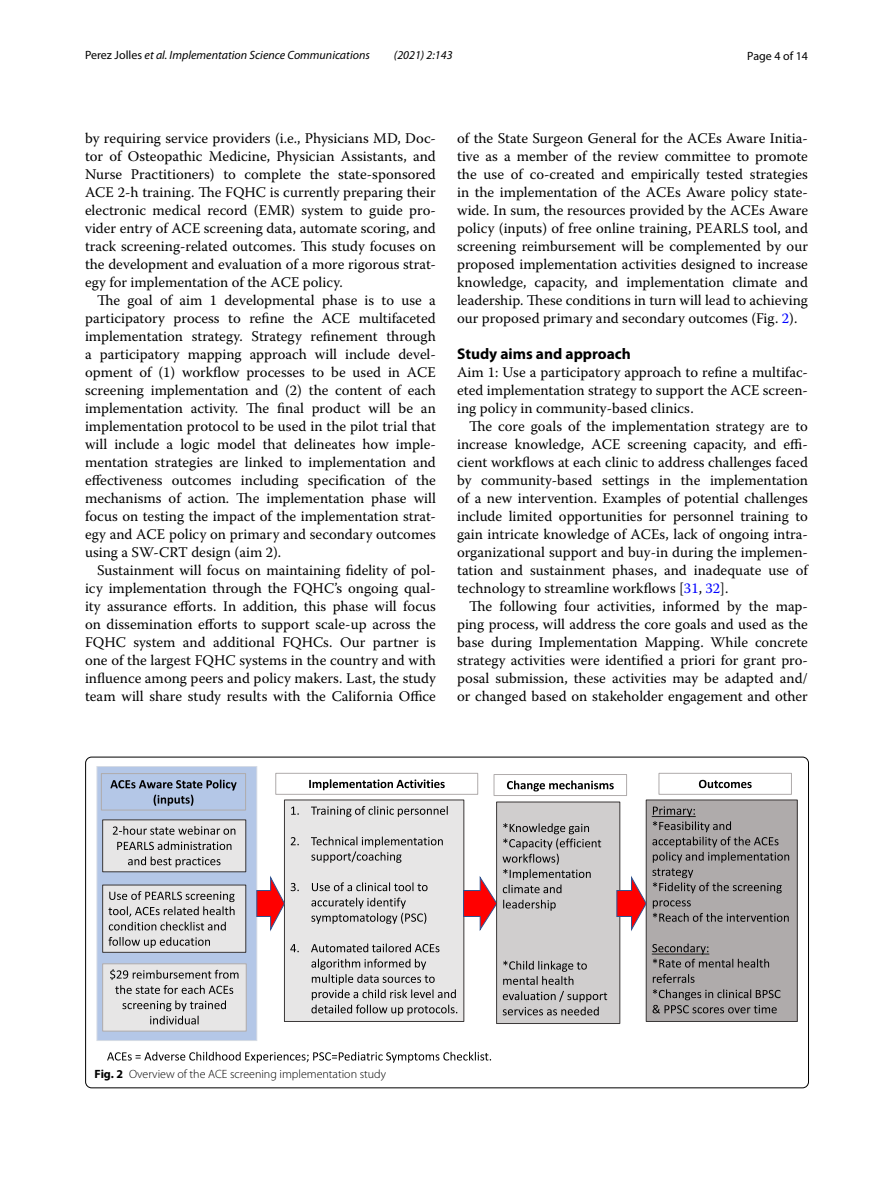
<style>
.page{position:relative;width:893px;height:1187px;background:#fff}
.page>*{position:absolute;margin:0;border:0;box-sizing:border-box;transform-origin:0 0}
.t1{font:700 15.45px "Myriad Pro";color:#000}
.t2{font:14.7px/18px "Warnock Pro";color:#000;text-align:justify}
.t3{font:italic 12px "Myriad Pro";color:#000}
.t4{font:300 12px "Myriad Pro";color:#000}
.t5{font:12px "Myriad Pro";color:#000}
.s1{font-style:normal}
.s2{color:#00f}
.s3{font-weight:700}
</style>
<div class="page">
<div style="left:97px;top:766px;width:160px;height:274px;background:#b4c7e7"></div>
<div style="left:97px;top:766px;width:160px;height:274px;border:1px solid #d6dce5"></div>
<div style="left:275px;top:773px;width:203px;height:21px;border:1px solid #afabab"></div>
<svg style="left:309px;top:779px;width:136px;height:11px"></svg>
<div style="left:101px;top:773px;width:145px;height:37px;border:1px solid #afabab"></div>
<svg style="left:110px;top:779px;width:127px;height:26px"></svg>
<div style="left:659px;top:773px;width:133px;height:21px;border:1px solid #afabab"></div>
<svg style="left:699px;top:779px;width:53px;height:9px"></svg>
<div style="left:102px;top:963px;width:145px;height:68px;background:#e7e6e6;border:1px solid #afabab"></div>
<svg style="left:110px;top:969px;width:128px;height:10px"></svg>
<svg style="left:115px;top:985px;width:118px;height:8px"></svg>
<svg style="left:122px;top:1000px;width:104px;height:24px"></svg>
<div style="left:102px;top:819px;width:144px;height:53px;background:#e7e6e6;border:1px solid #3b3838"></div>
<svg style="left:113px;top:826px;width:122px;height:8px"></svg>
<svg style="left:117px;top:841px;width:114px;height:9px"></svg>
<svg style="left:128px;top:856px;width:93px;height:11px"></svg>
<div style="left:284px;top:799px;width:180px;height:222px;background:#e7e6e6"></div>
<svg style="left:291px;top:806px;width:8px;height:8px"></svg>
<svg style="left:311px;top:806px;width:137px;height:11px"></svg>
<svg style="left:291px;top:837px;width:8px;height:8px"></svg>
<svg style="left:311px;top:836px;width:132px;height:26px"></svg>
<svg style="left:291px;top:882px;width:8px;height:9px"></svg>
<svg style="left:312px;top:882px;width:116px;height:9px"></svg>
<svg style="left:311px;top:897px;width:115px;height:26px"></svg>
<svg style="left:290px;top:944px;width:9px;height:8px"></svg>
<svg style="left:311px;top:943px;width:128px;height:9px"></svg>
<svg style="left:311px;top:958px;width:146px;height:57px"></svg>
<div style="left:646px;top:800px;width:151px;height:221px;background:#afabab"></div>
<svg style="left:652px;top:806px;width:137px;height:56px"></svg>
<svg style="left:652px;top:943px;width:117px;height:24px"></svg>
<svg style="left:653px;top:974px;width:41px;height:8px"></svg>
<svg style="left:652px;top:989px;width:128px;height:24px"></svg>
<div style="left:102px;top:884px;width:144px;height:68px;background:#e7e6e6;border:1px solid #3b3838"></div>
<svg style="left:108px;top:891px;width:127px;height:39px"></svg>
<svg style="left:108px;top:936px;width:102px;height:11px"></svg>
<svg style="left:256px;top:874px;width:29px;height:58px"></svg>
<svg style="left:107px;top:1051px;width:384px;height:11px"></svg>
<div style="left:494px;top:774px;width:133px;height:21px;border:1px solid #afabab"></div>
<svg style="left:507px;top:780px;width:107px;height:11px"></svg>
<div style="left:496px;top:801px;width:124px;height:222px;background:#d0cece;border:1px solid #3b3838"></div>
<svg style="left:463px;top:823px;width:138px;height:108px"></svg>
<svg style="left:503px;top:960px;width:84px;height:24px"></svg>
<svg style="left:503px;top:990px;width:104px;height:25px"></svg>
<svg style="left:616px;top:868px;width:173px;height:64px"></svg>
<p class="t3" style="left:85px;top:48px;width:286px"><span class="s1">Perez Jolles</span> et al. Implementation Science Communications</p>
<p class="t3" style="left:394px;top:48px;width:60px">(2021) 2:143</p>
<p class="t5" style="left:747px;top:48px;width:62px">Page 4 of 14</p>
<p class="t2" style="left:85px;top:128px;width:352px">by requiring service providers (i.e., Physicians MD, Doc&shy;tor of Osteopathic Medicine, Physician Assistants, and Nurse Practitioners) to complete the state-sponsored ACE 2-h training. The FQHC is currently preparing their electronic medical record (EMR) system to guide pro&shy;vider entry of ACE screening data, automate scoring, and track screening-related outcomes. This study focuses on the development and evaluation of a more rigorous strat&shy;egy for implementation of the ACE policy.</p>
<p class="t2" style="left:85px;top:290px;width:352px;text-indent:12px">The goal of aim 1 developmental phase is to use a participatory process to refine the ACE multifaceted implementation strategy. Strategy refinement through a participatory mapping approach will include devel&shy;opment of (1) workflow processes to be used in ACE screening implementation and (2) the content of each implementation activity. The final product will be an implementation protocol to be used in the pilot trial that will include a logic model that delineates how imple&shy;mentation strategies are linked to implementation and effectiveness outcomes including specification of the mechanisms of action. The implementation phase will focus on testing the impact of the implementation strat&shy;egy and ACE policy on primary and secondary outcomes using a SW-CRT design (aim 2).</p>
<p class="t2" style="left:85px;top:560px;width:352px;text-indent:12px">Sustainment will focus on maintaining fidelity of pol&shy;icy implementation through the FQHC’s ongoing qual&shy;ity assurance efforts. In addition, this phase will focus on dissemination efforts to support scale-up across the FQHC system and additional FQHCs. Our partner is one of the largest FQHC systems in the country and with influence among peers and policy makers. Last, the study team will share study results with the California Office</p>
<p class="t2" style="left:457px;top:128px;width:352px">of the State Surgeon General for the ACEs Aware Initia&shy;tive as a member of the review committee to promote the use of co-created and empirically tested strategies in the implementation of the ACEs Aware policy state&shy;wide. In sum, the resources provided by the ACEs Aware policy (inputs) of free online training, PEARLS tool, and screening reimbursement will be complemented by our proposed implementation activities designed to increase knowledge, capacity, and implementation climate and leadership. These conditions in turn will lead to achieving our proposed primary and secondary outcomes (Fig. <span class="s2">2</span>).</p>
<p class="t1" style="left:457px;top:343px;width:175px">Study aims and approach</p>
<p class="t2" style="left:457px;top:362px;width:352px">Aim 1: Use a participatory approach to refine a multifac&shy;eted implementation strategy to support the ACE screen&shy;ing policy in community-based clinics.</p>
<p class="t2" style="left:457px;top:416px;width:352px;text-indent:12px">The core goals of the implementation strategy are to increase knowledge, ACE screening capacity, and effi&shy;cient workflows at each clinic to address challenges faced by community-based settings in the implementation of a new intervention. Examples of potential challenges include limited opportunities for personnel training to gain intricate knowledge of ACEs, lack of ongoing intra&shy;organizational support and buy-in during the implemen&shy;tation and sustainment phases, and inadequate use of technology to streamline workflows [<span class="s2">31</span>, <span class="s2">32</span>].</p>
<p class="t2" style="left:457px;top:596px;width:352px;text-indent:12px">The following four activities, informed by the map&shy;ping process, will address the core goals and used as the base during Implementation Mapping. While concrete strategy activities were identified a priori for grant pro&shy;posal submission, these activities may be adapted and/ or changed based on stakeholder engagement and other</p>
<p class="t4" style="left:95px;top:1067px;width:293px"><span class="s3">Fig. 2</span> Overview of the ACE screening implementation study</p>
</div>
